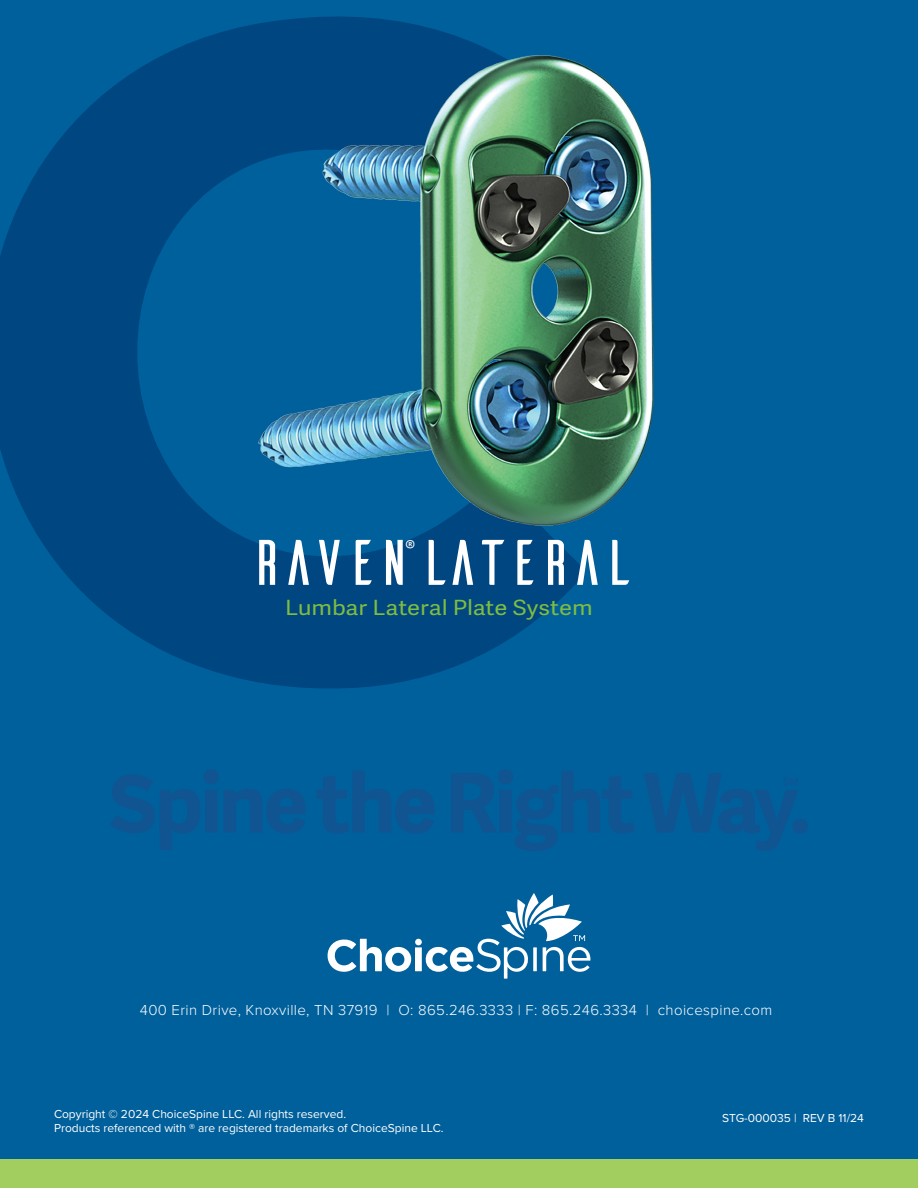
<style>
.page{position:relative;width:918px;height:1188px;background:#00609c}
.page>*{position:absolute;margin:0;border:0;box-sizing:border-box;transform-origin:0 0}
.t1{font:64.2px "Ailerons";letter-spacing:-.15em;color:#fff;scale:1.13 1}
.t2{font:22.8px "Adelle Sans";color:#fff}
.t3{font:21px "Adelle Sans";letter-spacing:-.005em;color:#7ebc42;scale:1.13 1}
.t4{font:300 15px "Proxima Nova";letter-spacing:.025em;color:#fff}
.t5{font:12px/14.4px "Proxima Nova";color:#fff}
</style>
<div class="page">
<div style="left:0;top:1159px;width:918px;height:29px;background:#a1ce5e"></div>
<svg style="left:327px;top:893px;width:263px;height:86px"></svg>
<svg style="left:0;top:16px;width:583px;height:673px;fill:#004681"></svg>
<svg style="left:110px;top:769px;width:195px;height:81px"></svg>
<svg style="left:317px;top:771px;width:117px;height:62px"></svg>
<svg style="left:451px;top:769px;width:184px;height:82px"></svg>
<div style="left:793px;top:819px;width:15px;height:15px;background:#105491;border-radius:50%"></div>
<svg style="left:644px;top:773px;width:154px;height:78px"></svg>
<img style="left:258px;top:55px;width:396px;height:471px">
<h1 class="t1" style="left:245px;top:532px;width:348px">RAVENLATERAL</h1>
<h2 class="t2" style="left:405px;top:534px;width:12px">®</h2>
<h3 class="t3" style="left:285px;top:595px;width:274px">Lumbar Lateral Plate System</h3>
<p class="t4" style="left:140px;top:998px;width:634px">400 Erin Drive, Knoxville, TN 37919 | O: 865.246.3333 | F: 865.246.3334 | choicespine.com</p>
<p class="t5" style="left:54px;top:1106px;width:391px">Copyright © 2024 ChoiceSpine LLC. All rights reserved.<br>Products referenced with ® are registered trademarks of ChoiceSpine LLC.</p>
<p class="t5" style="left:722px;top:1111px;width:143px">STG-000035 | REV B 11/24</p>
</div>
